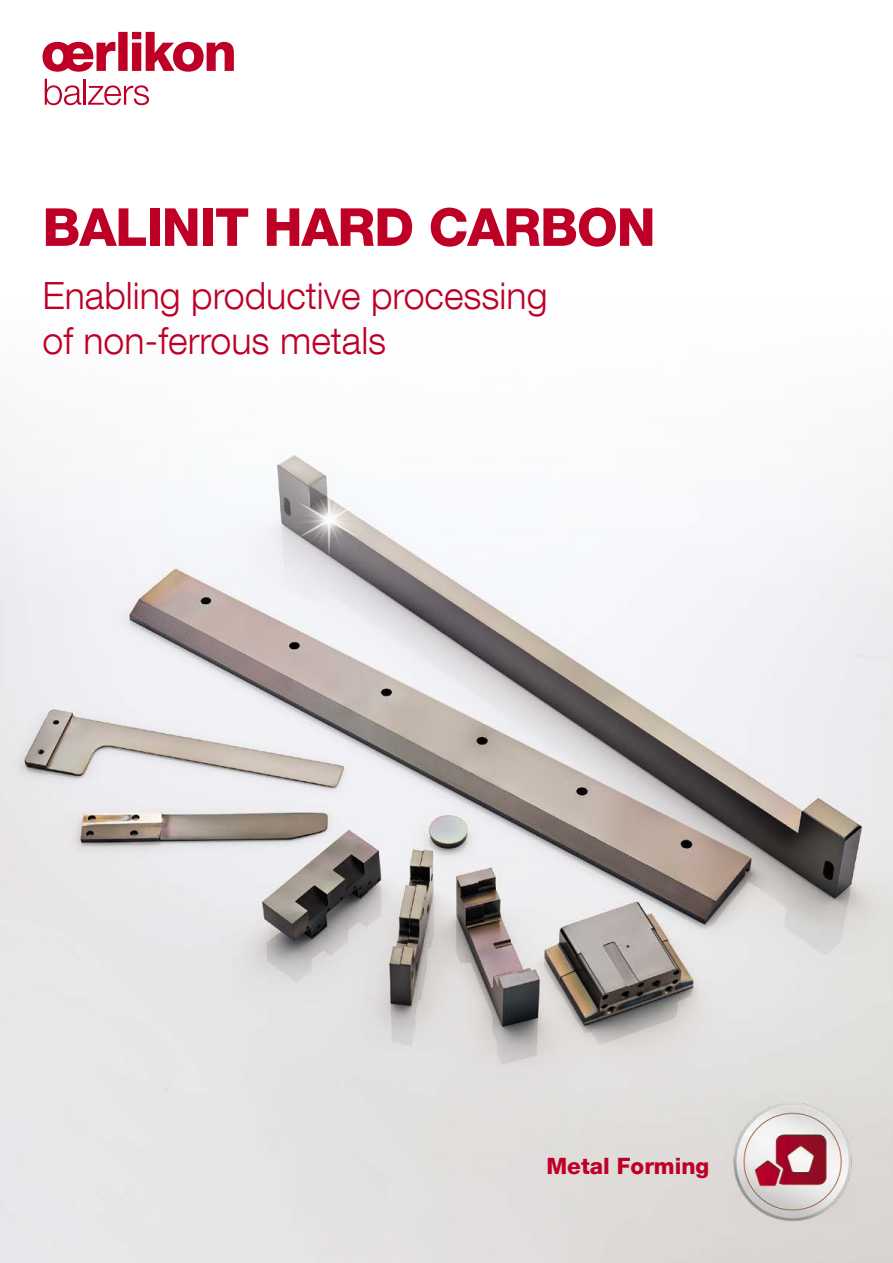
<style>
.page{position:relative;width:893px;height:1263px;background:#fff}
.page>*{position:absolute;margin:0;border:0;box-sizing:border-box;transform-origin:0 0}
.t1{font:800 52.5px "Helvetica Neue LT Com";letter-spacing:-.02em;color:#be0027}
.t2{font:300 37.5px/45px "Helvetica Neue LT Com";color:#be0027}
.t3{font:800 22.5px "Helvetica Neue LT Com";color:#be0027}
</style>
<div class="page">
<img style="left:0;top:443px;width:893px;height:820px">
<img style="left:731px;top:1100px;width:123px;height:122px">
<svg style="left:43px;top:32px;width:191px;height:40px"></svg>
<svg style="left:45px;top:79px;width:36px;height:26px"></svg>
<hr style="left:83px;top:79px;width:3px;height:26px;background:#be0027">
<svg style="left:88px;top:85px;width:61px;height:20px"></svg>
<img style="left:283px;top:475px;width:91px;height:90px">
<h1 class="t1" style="left:43px;top:196px;width:615px">BALINIT HARD CARBON</h1>
<p class="t2" style="left:43px;top:272px;width:507px">Enabling productive processing of non-ferrous metals</p>
<p class="t3" style="left:546px;top:1152px;width:164px">Metal Forming</p>
</div>
